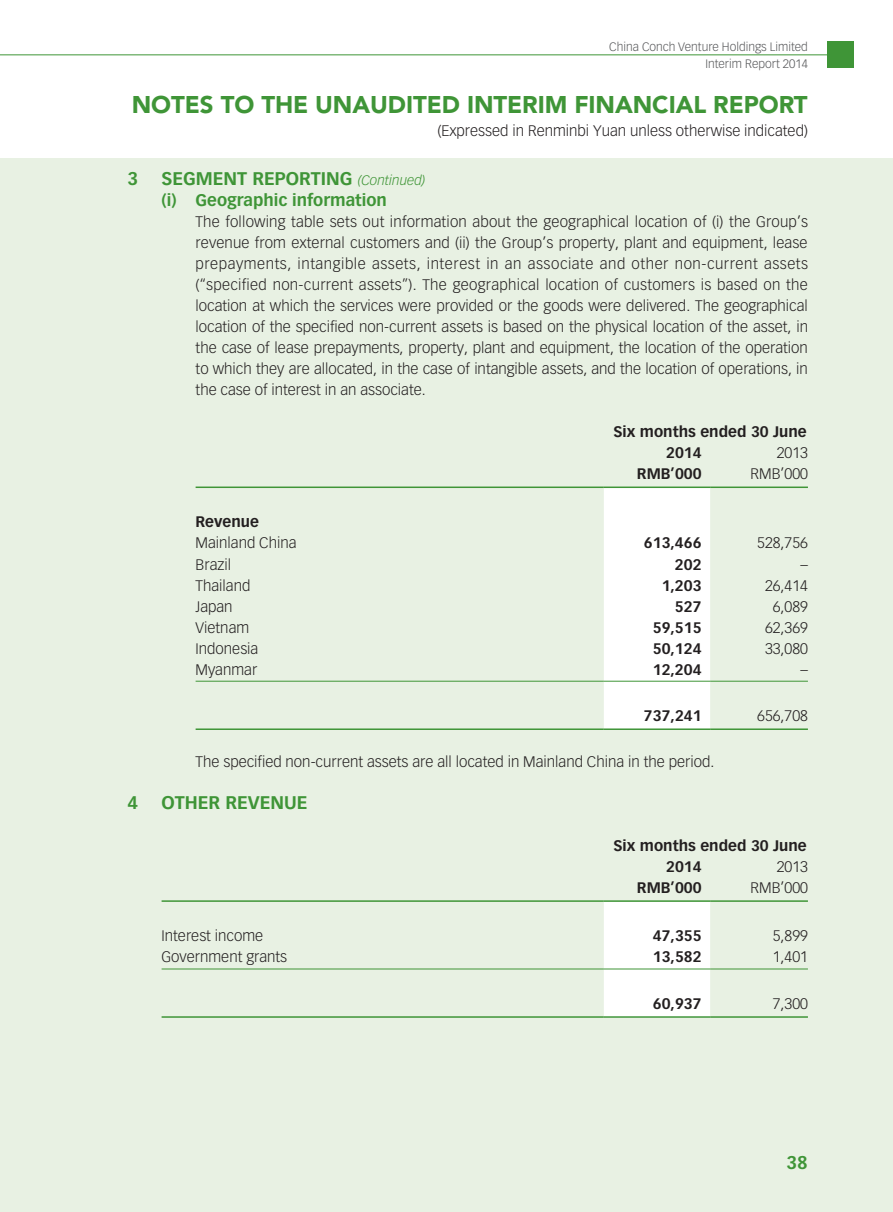
<style>
.page{position:relative;width:893px;height:1212px;background:#fff}
.page>*{position:absolute;margin:0;border:0;box-sizing:border-box;transform-origin:0 0}
.t1{font:900 24px "Avenir LT Std";color:#3f9537}
.t2{font:700 18px "Vectora LT Std";color:#3f9537}
.t3{font:700 16.5px "Vectora LT Std";color:#3f9537}
.t4{font:300 15px/21px "Vectora LT Std";color:#231f20;text-align:justify}
.t5{font:700 15px "Vectora LT Std";color:#231f20}
.t6{font:italic 300 13.5px "Vectora LT Std";color:#3f9537}
.t7{font:300 12px/16.5px "Vectora LT Std";color:#57585a;text-align:right}
</style>
<div class="page">
<div style="left:0;top:158px;width:893px;height:1054px;background:#e8f1e3"></div>
<hr style="left:0;top:54px;width:853px;height:1px;background:#3f9537">
<div style="left:827px;top:42px;width:27px;height:26px;background:#3f9537"></div>
<div style="left:604px;top:488px;width:106px;height:240px;background:#fff"></div>
<hr style="left:196px;top:486px;width:408px;height:2px;background:#3f9537">
<hr style="left:604px;top:486px;width:106px;height:2px;background:#3f9537">
<hr style="left:710px;top:486px;width:98px;height:2px;background:#3f9537">
<hr style="left:196px;top:681px;width:408px;height:1px;background:#3f9537">
<hr style="left:604px;top:681px;width:106px;height:1px;background:#3f9537">
<hr style="left:710px;top:681px;width:98px;height:1px;background:#3f9537">
<hr style="left:196px;top:728px;width:408px;height:2px;background:#3f9537">
<hr style="left:604px;top:728px;width:106px;height:2px;background:#3f9537">
<hr style="left:710px;top:728px;width:98px;height:2px;background:#3f9537">
<div style="left:604px;top:902px;width:106px;height:114px;background:#fff"></div>
<hr style="left:162px;top:900px;width:442px;height:2px;background:#3f9537">
<hr style="left:604px;top:900px;width:106px;height:2px;background:#3f9537">
<hr style="left:710px;top:900px;width:98px;height:2px;background:#3f9537">
<hr style="left:162px;top:968px;width:442px;height:1px;background:#3f9537">
<hr style="left:604px;top:968px;width:106px;height:1px;background:#3f9537">
<hr style="left:710px;top:968px;width:98px;height:1px;background:#3f9537">
<hr style="left:162px;top:1016px;width:442px;height:2px;background:#3f9537">
<hr style="left:604px;top:1016px;width:106px;height:2px;background:#3f9537">
<hr style="left:710px;top:1016px;width:98px;height:2px;background:#3f9537">
<h1 class="t1" style="left:132px;top:91px;width:36px">NOTES</h1>
<h1 class="t1" style="left:221px;top:91px;width:18px">TO</h1>
<h1 class="t1" style="left:261px;top:91px;width:71px">THE UNAUDITED</h1>
<h1 class="t1" style="left:467px;top:91px;width:15px">INTERIM</h1>
<p class="t7" style="left:609px;top:39px;width:200px">China Conch Venture Holdings Limited<br>Interim Report 2014</p>
<h1 class="t1" style="left:713px;top:91px;width:17px">REPORT</h1>
<h1 class="t1" style="left:574px;top:91px;width:16px">FINANCIAL</h1>
<p class="t4" style="left:437px;top:120px;width:372px">(Expressed in Renminbi Yuan unless otherwise indicated(</p>
<p class="t2" style="left:128px;top:168px;width:12px">3</p>
<p class="t2" style="left:128px;top:791px;width:12px">4</p>
<p class="t2" style="left:162px;top:168px;width:25px">Segment</p>
<p class="t2" style="left:253px;top:168px;width:12px">reporting</p>
<p class="t6" style="left:358px;top:172px;width:69px">(Continued(</p>
<p class="t3" style="left:162px;top:190px;width:16px">)i(</p>
<p class="t3" style="left:196px;top:190px;width:193px">Geographic information</p>
<p class="t4" style="left:196px;top:211px;width:614px">The following table sets out information about the geographical location of ( ) i the Group s’ revenue from external customers and (ii) the Group s’ property, plant and equipment, lease prepayments, intangible assets, interest in an associate and other non-current assets (“specified non-current assets”). The geographical location of customers is based on the location at which the services were provided or the goods were delivered. The geographical location of the specified non-current assets is based on the physical location of the asset in, the case of lease prepayments, property, plant and equipment, the location of the operation to which they are allocated in, the case of intangible assets, and the location of operations in, the case of interest in an associate.</p>
<p class="t5" style="left:613px;top:423px;width:195px">Six months ended 30 June</p>
<p class="t4" style="left:777px;top:442px;width:33px">2013</p>
<p class="t5" style="left:666px;top:444px;width:37px">2014</p>
<p class="t5" style="left:637px;top:465px;width:66px">RMB’000</p>
<p class="t4" style="left:751px;top:463px;width:59px">RMB‘000</p>
<p class="t5" style="left:196px;top:513px;width:65px">Revenue</p>
<p class="t4" style="left:196px;top:533px;width:102px">Mainland China</p>
<p class="t5" style="left:644px;top:534px;width:59px">613,466</p>
<p class="t4" style="left:757px;top:533px;width:52px">528,756</p>
<p class="t4" style="left:196px;top:554px;width:37px">Brazil</p>
<p class="t5" style="left:675px;top:555px;width:28px">202</p>
<p class="t4" style="left:800px;top:554px;width:9px">–</p>
<p class="t4" style="left:196px;top:575px;width:56px">Thailand</p>
<p class="t5" style="left:662px;top:576px;width:41px">1,203</p>
<p class="t4" style="left:765px;top:575px;width:44px">26,414</p>
<p class="t4" style="left:196px;top:596px;width:38px">Japan</p>
<p class="t5" style="left:675px;top:597px;width:28px">527</p>
<p class="t4" style="left:773px;top:596px;width:37px">6,089</p>
<p class="t4" style="left:196px;top:617px;width:55px">Vietnam</p>
<p class="t5" style="left:653px;top:618px;width:50px">59,515</p>
<p class="t4" style="left:765px;top:617px;width:44px">62,369</p>
<p class="t4" style="left:196px;top:638px;width:64px">Indonesia</p>
<p class="t5" style="left:653px;top:639px;width:50px">50,124</p>
<p class="t4" style="left:765px;top:638px;width:44px">33,080</p>
<p class="t4" style="left:196px;top:659px;width:63px">Myanmar</p>
<p class="t5" style="left:653px;top:660px;width:50px">12,204</p>
<p class="t4" style="left:800px;top:659px;width:9px">–</p>
<p class="t5" style="left:644px;top:706px;width:59px">737,241</p>
<p class="t4" style="left:196px;top:751px;width:520px">The specified non-current assets are all located in Mainland China in the period.</p>
<p class="t2" style="left:162px;top:791px;width:148px">OTHER REVENUE</p>
<p class="t4" style="left:757px;top:705px;width:52px">656,708</p>
<p class="t5" style="left:613px;top:836px;width:195px">Six months ended 30 June</p>
<p class="t4" style="left:777px;top:856px;width:33px">2013</p>
<p class="t5" style="left:666px;top:857px;width:37px">2014</p>
<p class="t4" style="left:162px;top:926px;width:103px">Interest income</p>
<p class="t4" style="left:162px;top:947px;width:127px">Government grants</p>
<p class="t5" style="left:637px;top:878px;width:66px">RMB’000</p>
<p class="t4" style="left:751px;top:877px;width:59px">RMB‘000</p>
<p class="t5" style="left:653px;top:927px;width:50px">47,355</p>
<p class="t4" style="left:773px;top:926px;width:37px">5,899</p>
<p class="t5" style="left:653px;top:948px;width:50px">13,582</p>
<p class="t4" style="left:773px;top:947px;width:37px">1,401</p>
<p class="t5" style="left:653px;top:994px;width:50px">60,937</p>
<p class="t4" style="left:773px;top:993px;width:37px">7,300</p>
<p class="t2" style="left:787px;top:1151px;width:23px">38</p>
</div>
